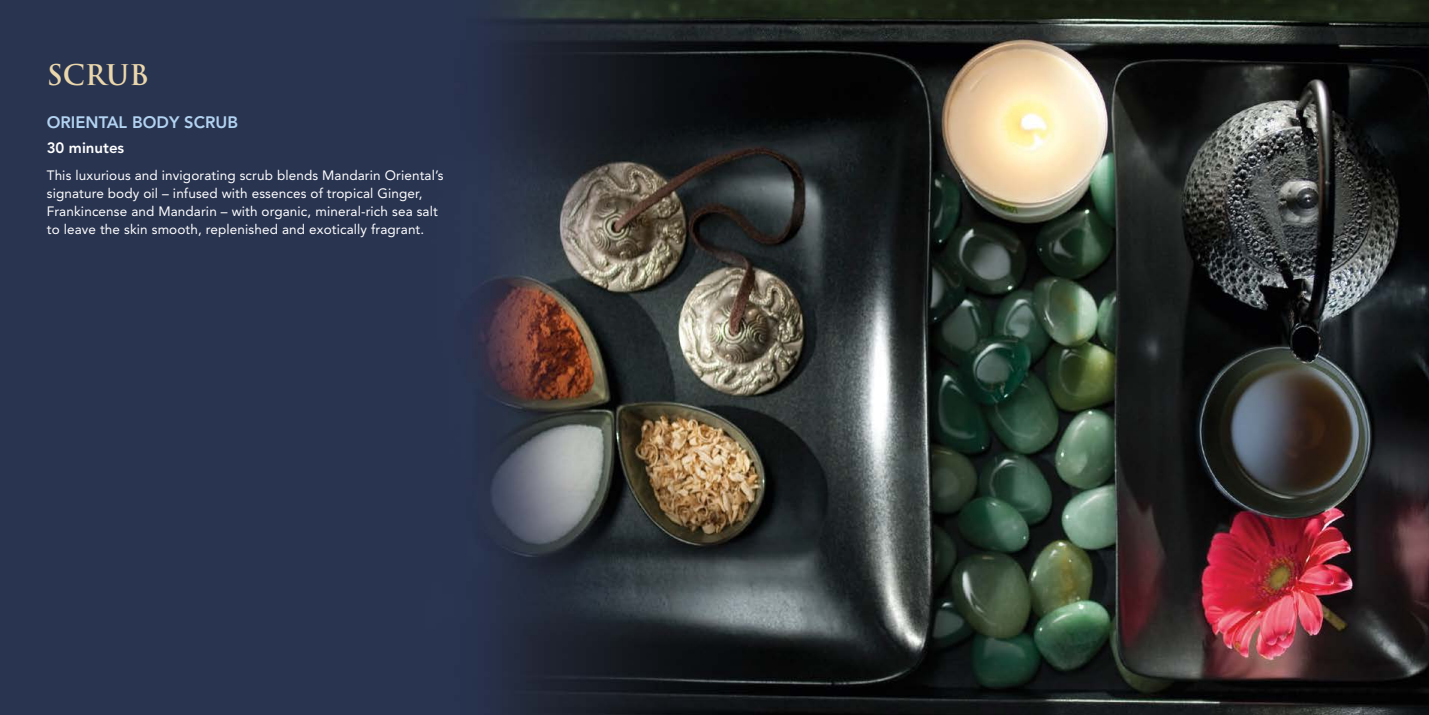
<style>
.page{position:relative;width:1429px;height:715px;background:#fff}
.page>*{position:absolute;margin:0;border:0;box-sizing:border-box;transform-origin:0 0}
.t1{font:700 27.75px "Trajan Pro";color:#ebd7ac}
.t2{font:800 16.5px "Avenir";color:#b2d3f1}
.t3{font:800 15px "Avenir";color:#fff}
.t4{font:13.5px/18px "Avenir";letter-spacing:.01em;color:#fff}
</style>
<div class="page">
<img style="left:0;top:0;width:1429px;height:714px">
<h1 class="t1" style="left:47px;top:57px;width:104px">SCRUB</h1>
<p class="t2" style="left:47px;top:112px;width:193px">ORIENTAL BODY SCRUB</p>
<p class="t3" style="left:47px;top:139px;width:79px">30 minutes</p>
<p class="t4" style="left:47px;top:166px;width:398px">This luxurious and invigorating scrub blends Mandarin Oriental’s signature body oil – infused with essences of tropical Ginger, Frankincense and Mandarin – with organic, mineral-rich sea salt to leave the skin smooth, replenished and exotically fragrant.</p>
</div>
